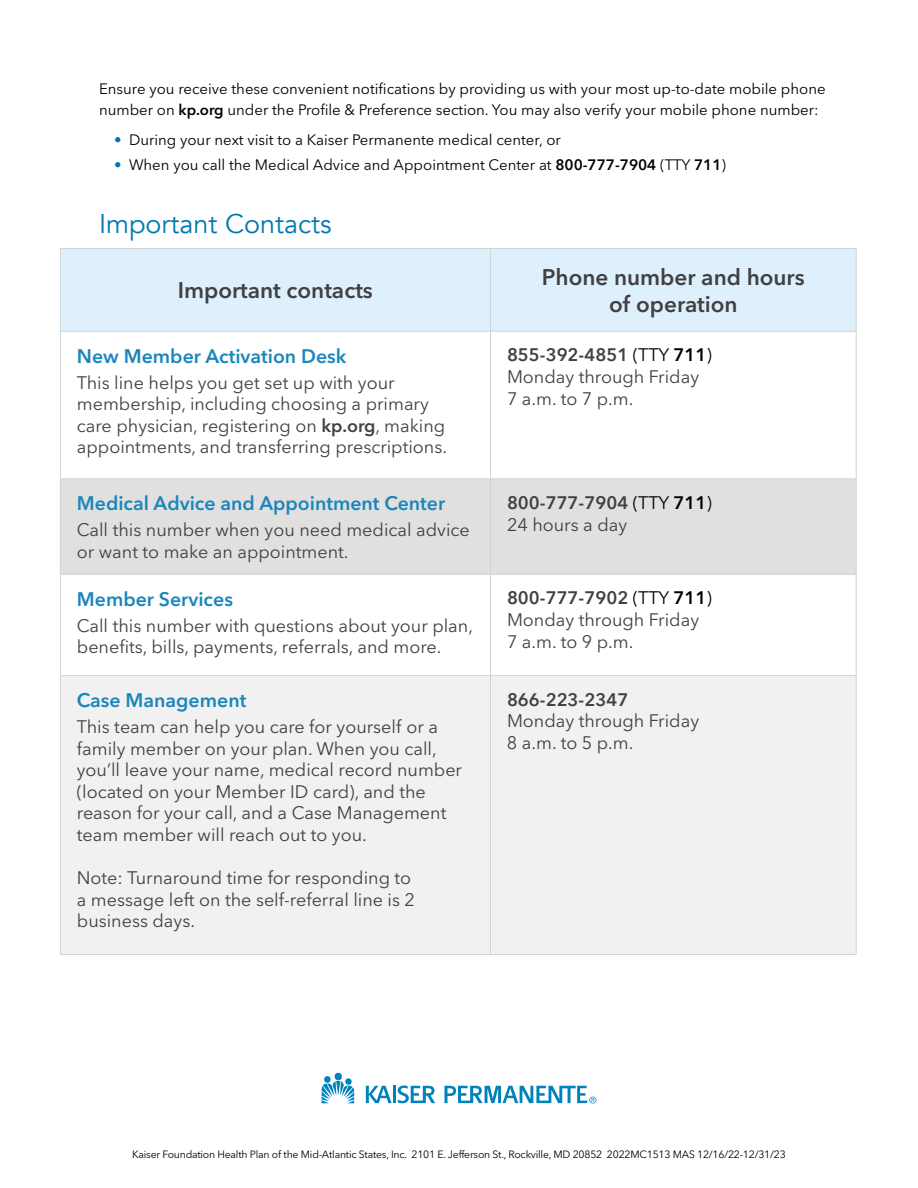
<style>
.page{position:relative;width:918px;height:1188px;background:#fff}
.page>*{position:absolute;margin:0;border:0;box-sizing:border-box;transform-origin:0 0}
.t1{font:27px "Avenir";color:#0078b3}
.t2{font:600 22.5px/27px "Avenir Next LT Pro";color:#414042;text-align:center}
.t3{font:600 19.5px "Avenir Next LT Pro";color:#1a86bb}
.t4{font:18px/21.6px "Avenir Next LT Pro";color:#414042}
.t5{font:600 18px "Avenir Next LT Pro";color:#414042}
.t6{font:15px/21px "Avenir Next LT Pro";color:#000}
.t7{font:10.5px "Avenir Next LT Pro";letter-spacing:-.02em;color:#000}
.s1{font-weight:600}
.s2{color:#0078b3}
.s3{font-weight:400;color:#000}
.s4{color:#000}
</style>
<div class="page">
<div style="left:61px;top:249px;width:795px;height:82px;background:#def0fb"></div>
<div style="left:61px;top:479px;width:795px;height:95px;background:#e2e0df"></div>
<div style="left:61px;top:676px;width:795px;height:278px;background:#f1f1f2"></div>
<hr style="left:60px;top:248px;width:430px;height:1px;background:#d1d3d4">
<hr style="left:60px;top:249px;width:1px;height:82px;background:#d1d3d4">
<hr style="left:490px;top:248px;width:367px;height:1px;background:#d1d3d4">
<hr style="left:490px;top:249px;width:1px;height:82px;background:#d1d3d4">
<hr style="left:856px;top:249px;width:1px;height:82px;background:#d1d3d4">
<hr style="left:60px;top:331px;width:430px;height:1px;background:#d1d3d4">
<hr style="left:60px;top:332px;width:1px;height:146px;background:#d1d3d4">
<hr style="left:490px;top:331px;width:367px;height:1px;background:#d1d3d4">
<hr style="left:490px;top:332px;width:1px;height:146px;background:#d1d3d4">
<hr style="left:856px;top:332px;width:1px;height:146px;background:#d1d3d4">
<hr style="left:60px;top:478px;width:430px;height:1px;background:#d1d3d4">
<hr style="left:60px;top:479px;width:1px;height:95px;background:#d1d3d4">
<hr style="left:490px;top:478px;width:367px;height:1px;background:#d1d3d4">
<hr style="left:490px;top:479px;width:1px;height:95px;background:#d1d3d4">
<hr style="left:856px;top:479px;width:1px;height:95px;background:#d1d3d4">
<hr style="left:60px;top:574px;width:430px;height:1px;background:#d1d3d4">
<hr style="left:60px;top:575px;width:1px;height:100px;background:#d1d3d4">
<hr style="left:490px;top:574px;width:367px;height:1px;background:#d1d3d4">
<hr style="left:490px;top:575px;width:1px;height:100px;background:#d1d3d4">
<hr style="left:856px;top:575px;width:1px;height:100px;background:#d1d3d4">
<hr style="left:60px;top:675px;width:430px;height:1px;background:#d1d3d4">
<hr style="left:60px;top:676px;width:1px;height:278px;background:#d1d3d4">
<hr style="left:490px;top:675px;width:367px;height:1px;background:#d1d3d4">
<hr style="left:490px;top:676px;width:1px;height:278px;background:#d1d3d4">
<hr style="left:856px;top:676px;width:1px;height:278px;background:#d1d3d4">
<hr style="left:60px;top:954px;width:430px;height:1px;background:#d1d3d4">
<hr style="left:490px;top:954px;width:367px;height:1px;background:#d1d3d4">
<svg style="left:322px;top:1075px;width:32px;height:28px"></svg>
<div style="left:335px;top:1073px;width:7px;height:7px;background:#0083bb;border-radius:50%"></div>
<hr style="left:393px;top:1086px;width:3px;height:17px;background:#0083bb">
<svg style="left:366px;top:1086px;width:26px;height:17px"></svg>
<svg style="left:398px;top:1085px;width:37px;height:18px"></svg>
<svg style="left:444px;top:1086px;width:152px;height:18px"></svg>
<p class="t6" style="left:99px;top:78px;width:728px">Ensure you receive these convenient notifications by providing us with your most up-to-date mobile phone number on <span class="s1">kp.org</span> under the Profile &amp; Preference section. You may also verify your mobile phone number:</p>
<p class="t6" style="left:114px;top:129px;width:448px"><span class="s2">•</span> During your next visit to a Kaiser Permanente medical center, or</p>
<p class="t6" style="left:114px;top:155px;width:614px"><span class="s2">•</span> When you call the Medical Advice and Appointment Center at <span class="s1">800-777-7904</span> (TTY <span class="s1">711</span>)</p>
<h2 class="t1" style="left:99px;top:207px;width:234px">Important Contacts</h2>
<p class="t2" style="left:178px;top:277px;width:197px">Important contacts</p>
<p class="t3" style="left:77px;top:344px;width:271px">New Member Activation Desk</p>
<p class="t4" style="left:77px;top:372px;width:372px">This line helps you get set up with your membership, including choosing a primary care physician, registering on <span class="s1">kp.org</span>, making appointments, and transferring prescriptions.</p>
<p class="t3" style="left:77px;top:491px;width:370px">Medical Advice and Appointment Center</p>
<p class="t4" style="left:77px;top:519px;width:394px">Call this number when you need medical advice or want to make an appointment.</p>
<p class="t3" style="left:77px;top:587px;width:158px">Member Services</p>
<p class="t4" style="left:77px;top:615px;width:398px">Call this number with questions about your plan, benefits, bills, payments, referrals, and more.</p>
<p class="t3" style="left:77px;top:688px;width:171px">Case Management</p>
<p class="t4" style="left:77px;top:716px;width:387px">This team can help you care for yourself or a family member on your plan. When you call, you’ll leave your name, medical record number (located on your Member ID card), and the reason for your call, and a Case Management team member will reach out to you.</p>
<p class="t4" style="left:77px;top:867px;width:340px">Note: Turnaround time for responding to a message left on the self-referral line is 2 business days.</p>
<p class="t2" style="left:542px;top:263px;width:264px">Phone number and hours of operation</p>
<p class="t5" style="left:507px;top:344px;width:206px">855-392-4851 <span class="s3">(TTY</span> <span class="s4">711</span><span class="s3">)</span></p>
<p class="t4" style="left:507px;top:366px;width:194px">Monday through Friday<br>7 a.m. to 7 p.m.</p>
<p class="t5" style="left:507px;top:492px;width:206px">800-777-7904 <span class="s3">(TTY</span> <span class="s4">711</span><span class="s3">)</span></p>
<p class="t4" style="left:507px;top:514px;width:122px">24 hours a day</p>
<p class="t5" style="left:507px;top:587px;width:206px">800-777-7902 <span class="s3">(TTY</span> <span class="s4">711</span><span class="s3">)</span></p>
<p class="t4" style="left:507px;top:609px;width:194px">Monday through Friday<br>7 a.m. to 9 p.m.</p>
<p class="t5" style="left:507px;top:688px;width:123px">866-223-2347</p>
<p class="t4" style="left:507px;top:710px;width:194px">Monday through Friday<br>8 a.m. to 5 p.m.</p>
<p class="t7" style="left:132px;top:1148px;width:655px">Kaiser Foundation Health Plan of the Mid-Atlantic States, Inc. 2101 E. Jefferson St., Rockville, MD 20852 2022MC1513 MAS 12/16/22-12/31/23</p>
</div>
